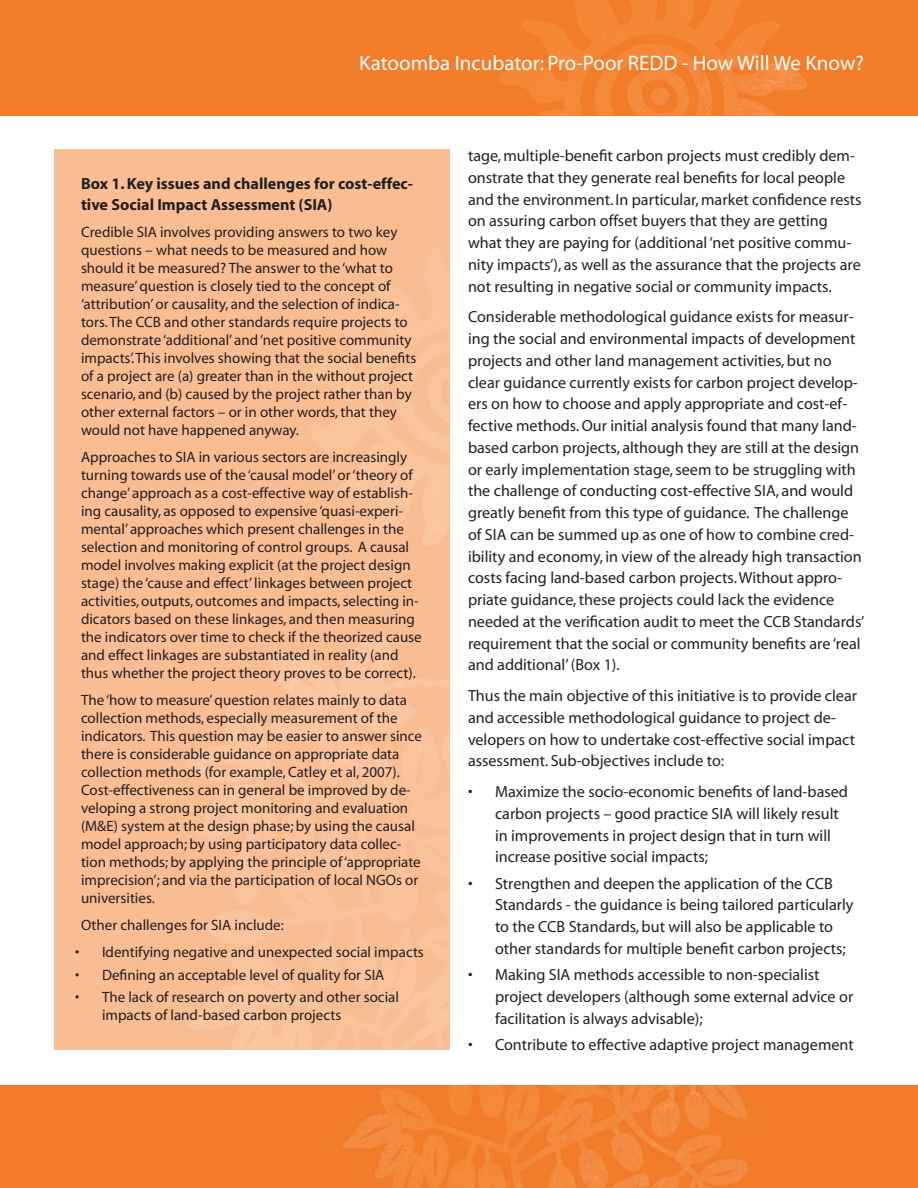
<style>
.page{position:relative;width:918px;height:1188px;background:#fff}
.page>*{position:absolute;margin:0;border:0;box-sizing:border-box;transform-origin:0 0}
.Headers_General{font:21px "Myriad";color:#fff}
.t1{font:16.2px/21.8px "Myriad";color:#231f20}
.t2{font:700 16.2px/21.8px "Myriad";color:#231f20}
.t3{font:15px/18px "Myriad";color:#231f20}
</style>
<div class="page">
<img style="left:0;top:0;width:918px;height:116px">
<img style="left:0;top:1086px;width:918px;height:102px">
<p class="Headers_General" style="left:359px;top:52px;width:506px">Katoomba Incubator: Pro-Poor REDD - How Will We Know?</p>
<p class="t2" style="left:81px;top:173px;width:334px">Box 1. Key issues and challenges for cost-effec&shy;tive Social Impact Assessment (SIA)</p>
<p class="t3" style="left:81px;top:224px;width:337px">Credible SIA involves providing answers to two key questions – what needs to be measured and how should it be measured? The answer to the ‘what to measure’ question is closely tied to the concept of ‘attribution’ or causality, and the selection of indica&shy;tors. The CCB and other standards require projects to demonstrate ‘additional’ and ‘net positive community impacts’. This involves showing that the social benefits of a project are (a) greater than in the without project scenario, and (b) caused by the project rather than by other external factors – or in other words, that they would not have happened anyway.</p>
<p class="t3" style="left:81px;top:449px;width:342px">Approaches to SIA in various sectors are increasingly turning towards use of the ‘causal model’ or ‘theory of change’ approach as a cost-effective way of establish&shy;ing causality, as opposed to expensive ‘quasi-experi&shy;mental’ approaches which present challenges in the selection and monitoring of control groups. A causal model involves making explicit (at the project design stage) the ‘cause and effect’ linkages between project activities, outputs, outcomes and impacts, selecting in&shy;dicators based on these linkages, and then measuring the indicators over time to check if the theorized cause and effect linkages are substantiated in reality (and thus whether the project theory proves to be correct).</p>
<p class="t3" style="left:81px;top:692px;width:343px">The ‘how to measure’ question relates mainly to data collection methods, especially measurement of the indicators. This question may be easier to answer since there is considerable guidance on appropriate data collection methods (for example, Catley et al, 2007).<br>Cost-effectiveness can in general be improved by de&shy;veloping a strong project monitoring and evaluation (M&amp;E) system at the design phase; by using the causal model approach; by using participatory data collec&shy;tion methods; by applying the principle of ‘appropriate imprecision’; and via the participation of local NGOs or universities.</p>
<p class="t3" style="left:81px;top:917px;width:204px">Other challenges for SIA include:</p>
<p class="t3" style="left:75px;top:944px;width:350px">• Identifying negative and unexpected social impacts</p>
<p class="t3" style="left:75px;top:967px;width:311px">• Defining an acceptable level of quality for SIA</p>
<p class="t3" style="left:102px;top:989px;width:298px;text-indent:-27px">• The lack of research on poverty and other social impacts of land-based carbon projects</p>
<p class="t1" style="left:468px;top:146px;width:395px">tage, multiple-benefit carbon projects must credibly dem&shy;onstrate that they generate real benefits for local people and the environment. In particular, market confidence rests on assuring carbon offset buyers that they are getting what they are paying for (additional ‘net positive commu&shy;nity impacts’), as well as the assurance that the projects are not resulting in negative social or community impacts.</p>
<p class="t1" style="left:468px;top:307px;width:398px">Considerable methodological guidance exists for measur&shy;ing the social and environmental impacts of development projects and other land management activities, but no clear guidance currently exists for carbon project develop&shy;ers on how to choose and apply appropriate and cost-ef&shy;fective methods. Our initial analysis found that many land&shy;based carbon projects, although they are still at the design or early implementation stage, seem to be struggling with the challenge of conducting cost-effective SIA, and would greatly benefit from this type of guidance. The challenge of SIA can be summed up as one of how to combine cred&shy;ibility and economy, in view of the already high transaction costs facing land-based carbon projects. Without appro&shy;priate guidance, these projects could lack the evidence needed at the verification audit to meet the CCB Standards’ requirement that the social or community benefits are ‘real and additional’ (Box 1).</p>
<p class="t1" style="left:468px;top:686px;width:391px">Thus the main objective of this initiative is to provide clear and accessible methodological guidance to project de&shy;velopers on how to undertake cost-effective social impact assessment. Sub-objectives include to:</p>
<p class="t1" style="left:495px;top:782px;width:355px;text-indent:-27px">• Maximize the socio-economic benefits of land-based carbon projects – good practice SIA will likely result in improvements in project design that in turn will increase positive social impacts;</p>
<p class="t1" style="left:495px;top:873px;width:360px;text-indent:-27px">• Strengthen and deepen the application of the CCB Standards - the guidance is being tailored particularly to the CCB Standards, but will also be applicable to other standards for multiple benefit carbon projects;</p>
<p class="t1" style="left:495px;top:965px;width:360px;text-indent:-27px">• Making SIA methods accessible to non-specialist project developers (although some external advice or facilitation is always advisable);</p>
<p class="t1" style="left:468px;top:1034px;width:387px">• Contribute to effective adaptive project management</p>
</div>
